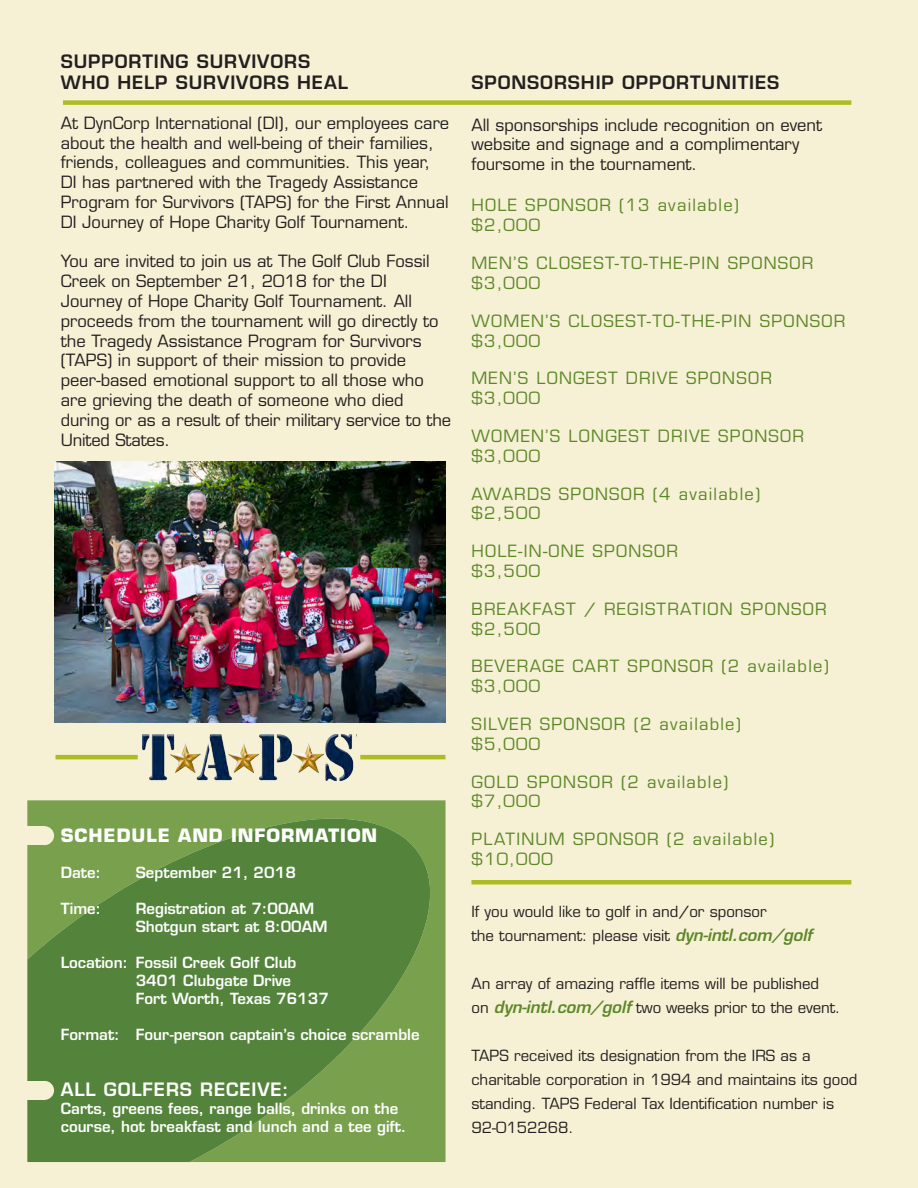
<style>
.page{position:relative;width:918px;height:1188px;background:#f6f1d5}
.page>*{position:absolute;margin:0;border:0;box-sizing:border-box;transform-origin:0 0}
.t1{font:600 18px/21.6px "Eurostile LT Std";letter-spacing:.05em;color:#231f20}
.t2{font:700 18px "Eurostile LT Std";letter-spacing:.05em;color:#fff}
.t3{font:600 18px "Eurostile LT Std";letter-spacing:.05em;color:#fff}
.t4{font:16.5px/19.8px "Eurostile LT Std";color:#231f20}
.t5{font:16.5px "Eurostile LT Std";letter-spacing:.075em;color:#5c8727}
.t6{font:15px/24px "Eurostile LT Std";color:#231f20}
.t7{font:600 15px/18px "Eurostile LT Std";color:#fff}
.s1{font-weight:600;font-style:italic;font-size:16.5px;color:#5c8727}
</style>
<div class="page">
<svg style="left:27px;top:800px;width:419px;height:362px;background:#608d41"></svg>
<hr style="left:56px;top:755px;width:82px;height:4px;background:#aebc21">
<hr style="left:360px;top:755px;width:85px;height:4px;background:#aebc21">
<img style="left:143px;top:734px;width:211px;height:46px">
<img style="left:54px;top:461px;width:392px;height:261px">
<div style="left:63px;top:100px;width:788px;height:5px;background:#aebc21"></div>
<div style="left:471px;top:880px;width:380px;height:5px;background:#aebc21"></div>
<div style="left:0;top:826px;width:44px;height:19px;background:#f6f1d5"></div>
<div style="left:0;top:1081px;width:44px;height:19px;background:#f6f1d5"></div>
<div style="left:35px;top:826px;width:19px;height:19px;background:#f6f1d5;border-radius:50%"></div>
<div style="left:35px;top:1081px;width:19px;height:19px;background:#f6f1d5;border-radius:50%"></div>
<p class="t1" style="left:61px;top:50px;width:289px">SUPPORTING SURVIVORS<br>WHO HELP SURVIVORS HEAL</p>
<p class="t4" style="left:61px;top:113px;width:390px">At DynCorp International (DI), our employees care about the health and well-being of their families, friends, colleagues and communities. This year, DI has partnered with the Tragedy Assistance Program for Survivors (TAPS) for the First Annual DI Journey of Hope Charity Golf Tournament.</p>
<p class="t4" style="left:61px;top:251px;width:392px">You are invited to join us at The Golf Club Fossil Creek on September 21, 2018 for the DI Journey of Hope Charity Golf Tournament. All proceeds from the tournament will go directly to the Tragedy Assistance Program for Survivors (TAPS) in support of their mission to provide peer-based emotional support to all those who are grieving the death of someone who died during or as a result of their military service to the United States.</p>
<p class="t2" style="left:61px;top:824px;width:318px">SCHEDULE AND INFORMATION</p>
<p class="t7" style="left:61px;top:863px;width:42px">Date:</p>
<p class="t7" style="left:136px;top:863px;width:162px">September 21, 2018</p>
<p class="t7" style="left:61px;top:899px;width:42px">Time:</p>
<p class="t7" style="left:136px;top:899px;width:180px">Registration at 7:00AM</p>
<p class="t7" style="left:136px;top:917px;width:193px">Shotgun start at 8:00AM</p>
<p class="t7" style="left:61px;top:953px;width:237px">Location: Fossil Creek Golf Club</p>
<p class="t7" style="left:136px;top:971px;width:157px">3401 Clubgate Drive</p>
<p class="t7" style="left:136px;top:989px;width:195px">Fort Worth, Texas 76137</p>
<p class="t7" style="left:61px;top:1025px;width:360px">Format: Four-person captain’s choice scramble</p>
<p class="t3" style="left:61px;top:1078px;width:230px">ALL GOLFERS RECEIVE:</p>
<p class="t7" style="left:61px;top:1099px;width:347px">Carts, greens fees, range balls, drinks on the course, hot breakfast and lunch and a tee gift.</p>
<p class="t1" style="left:471px;top:72px;width:309px">SPONSORSHIP OPPORTUNITIES</p>
<p class="t4" style="left:471px;top:115px;width:352px">All sponsorships include recognition on event</p>
<p class="t4" style="left:471px;top:134px;width:329px">website and signage and a complimentary</p>
<p class="t4" style="left:471px;top:154px;width:227px">foursome in the tournament.</p>
<p class="t5" style="left:471px;top:196px;width:269px">HOLE SPONSOR (13 available)</p>
<p class="t5" style="left:471px;top:215px;width:70px">$2,000</p>
<p class="t5" style="left:471px;top:253px;width:343px">MEN’S CLOSEST-TO-THE-PIN SPONSOR</p>
<p class="t5" style="left:471px;top:273px;width:70px">$3,000</p>
<p class="t5" style="left:471px;top:311px;width:376px">WOMEN’S CLOSEST-TO-THE-PIN SPONSOR</p>
<p class="t5" style="left:471px;top:331px;width:70px">$3,000</p>
<p class="t5" style="left:471px;top:368px;width:302px">MEN’S LONGEST DRIVE SPONSOR</p>
<p class="t5" style="left:471px;top:388px;width:70px">$3,000</p>
<p class="t5" style="left:471px;top:426px;width:334px">WOMEN’S LONGEST DRIVE SPONSOR</p>
<p class="t5" style="left:471px;top:446px;width:70px">$3,000</p>
<p class="t5" style="left:471px;top:484px;width:290px">AWARDS SPONSOR (4 available)</p>
<p class="t5" style="left:471px;top:503px;width:70px">$2,500</p>
<p class="t5" style="left:471px;top:541px;width:208px">HOLE-IN-ONE SPONSOR</p>
<p class="t5" style="left:471px;top:561px;width:70px">$3,500</p>
<p class="t5" style="left:471px;top:599px;width:357px">BREAKFAST / REGISTRATION SPONSOR</p>
<p class="t5" style="left:471px;top:619px;width:70px">$2,500</p>
<p class="t5" style="left:471px;top:656px;width:359px">BEVERAGE CART SPONSOR (2 available)</p>
<p class="t5" style="left:471px;top:676px;width:70px">$3,000</p>
<p class="t5" style="left:471px;top:714px;width:271px">SILVER SPONSOR (2 available)</p>
<p class="t5" style="left:471px;top:734px;width:70px">$5,000</p>
<p class="t5" style="left:471px;top:772px;width:258px">GOLD SPONSOR (2 available)</p>
<p class="t5" style="left:471px;top:791px;width:70px">$7,000</p>
<p class="t5" style="left:471px;top:829px;width:304px">PLATINUM SPONSOR (2 available)</p>
<p class="t5" style="left:471px;top:849px;width:83px">$10,000</p>
<p class="t6" style="left:471px;top:900px;width:297px">If you would like to golf in and/or sponsor</p>
<p class="t6" style="left:471px;top:924px;width:342px">the tournament: please visit <span class="s1">dyn-intl.com/golf</span></p>
<p class="t6" style="left:471px;top:972px;width:349px">An array of amazing raffle items will be published</p>
<p class="t6" style="left:471px;top:996px;width:370px">on <span class="s1">dyn-intl.com/golf</span> two weeks prior to the event.</p>
<p class="t6" style="left:471px;top:1044px;width:388px">TAPS received its designation from the IRS as a charitable corporation in 1994 and maintains its good standing. TAPS Federal Tax Identification number is 92-0152268.</p>
</div>
